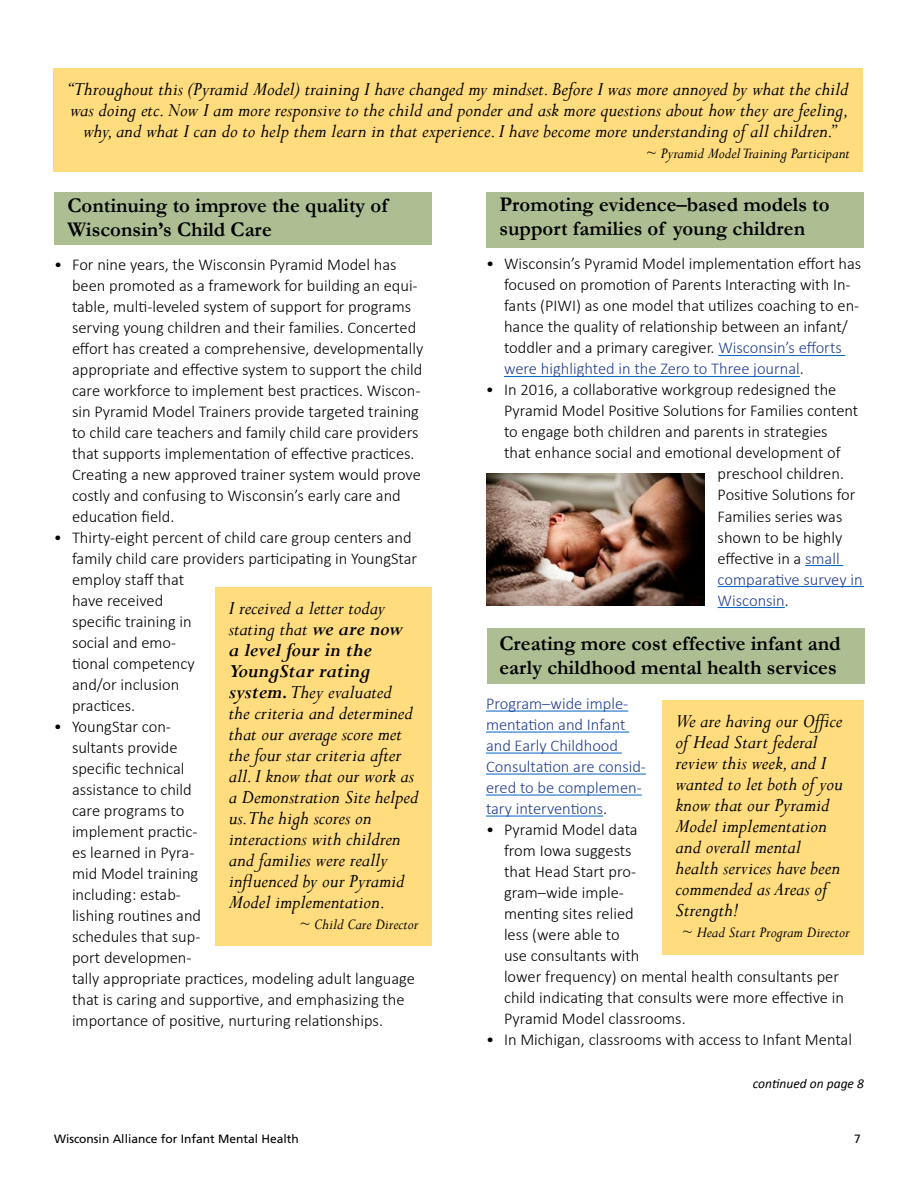
<style>
.page{position:relative;width:918px;height:1188px;background:#fff}
.page>*{position:absolute;margin:0;border:0;box-sizing:border-box;transform-origin:0 0}
.t1{font:italic 21px/21px "Perpetua";color:#000}
.t2{font:700 21px/24px "Garamond";color:#000}
.t3{font:300 16.5px/21px "Calibri";color:#000}
.t4{font:300 16.5px/21px "Calibri";color:#25408f}
.t5{font:italic 16.5px "Perpetua";color:#000}
.t6{font:italic 13.5px "Calibri";color:#000}
.t7{font:12px "Frutiger LT Std";color:#000}
.s1{font-weight:700}
.s2{color:#25408f}
.s3{color:#000}
</style>
<div class="page">
<div style="left:662px;top:700px;width:201px;height:255px;background:#ffdc7e"></div>
<div style="left:54px;top:192px;width:378px;height:52px;background:#adbe93"></div>
<div style="left:215px;top:587px;width:217px;height:359px;background:#ffdc7e"></div>
<div style="left:486px;top:192px;width:378px;height:55px;background:#adbe93"></div>
<img style="left:486px;top:474px;width:218px;height:131px">
<div style="left:487px;top:628px;width:378px;height:55px;background:#adbe93"></div>
<hr style="left:718px;top:355px;width:128px;height:1px;background:#0063c5">
<hr style="left:504px;top:376px;width:296px;height:1px;background:#0063c5">
<hr style="left:805px;top:565px;width:38px;height:1px;background:#0063c5">
<hr style="left:718px;top:586px;width:146px;height:1px;background:#0063c5">
<hr style="left:718px;top:607px;width:67px;height:1px;background:#0063c5">
<hr style="left:486px;top:711px;width:142px;height:1px;background:#0063c5">
<hr style="left:486px;top:732px;width:143px;height:1px;background:#0063c5">
<hr style="left:486px;top:753px;width:136px;height:1px;background:#0063c5">
<hr style="left:486px;top:774px;width:160px;height:1px;background:#0063c5">
<hr style="left:486px;top:795px;width:156px;height:1px;background:#0063c5">
<hr style="left:486px;top:816px;width:117px;height:1px;background:#0063c5">
<div style="left:53px;top:69px;width:810px;height:103px;background:#ffdc7e"></div>
<p class="t1" style="left:68px;top:78px;width:782px;text-align:center">“Throughout this (Pyramid Model) training I have changed my mindset. Before I was more annoyed by what the child was doing etc. Now I am more responsive to the child and ponder and ask more questions about how they are feeling, why, and what I can do to help them learn in that experience. I have become more understanding of all children.”</p>
<p class="t5" style="left:646px;top:143px;width:205px">~ Pyramid Model Training Participant</p>
<p class="t2" style="left:68px;top:193px;width:322px">Continuing to improve the quality of<br>Wisconsin’s Child Care</p>
<p class="t3" style="left:72px;top:253px;width:353px;text-indent:-18px">• For nine years, the Wisconsin Pyramid Model has been promoted as a framework for building an equi&shy;table, multi-leveled system of support for programs serving young children and their families. Concerted effort has created a comprehensive, developmentally appropriate and effective system to support the child care workforce to implement best practices. Wiscon&shy;sin Pyramid Model Trainers provide targeted training to child care teachers and family child care providers that supports implementation of effective practices.<br>Creating a new approved trainer system would prove costly and confusing to Wisconsin’s early care and education field.</p>
<p class="t3" style="left:72px;top:527px;width:347px;text-indent:-18px">• Thirty-eight percent of child care group centers and family child care providers participating in YoungStar employ staff that<br>have received<br>specific training in<br>social and emo-<br>tional competency<br>and/or inclusion<br>practices.</p>
<p class="t3" style="left:72px;top:716px;width:345px;text-indent:-18px">• YoungStar con-<br>sultants provide<br>specific technical<br>assistance to child<br>care programs to<br>implement practic-<br>es learned in Pyra-<br>mid Model training<br>including: estab-<br>lishing routines and<br>schedules that sup-<br>port developmen-<br>tally appropriate practices, modeling adult language that is caring and supportive, and emphasizing the importance of positive, nurturing relationships.</p>
<p class="t1" style="left:229px;top:597px;width:191px">I received a letter today stating that <span class="s1">we are now<br>a level four in the<br>YoungStar rating system.</span> They evaluated<br>the criteria and determined that our average score met the four star criteria after all. I know that our work as a Demonstration Site helped us.The high scores on interactions with children and families were really influenced by our Pyramid<br>Model implementation.</p>
<p class="t5" style="left:300px;top:914px;width:120px">~ Child Care Director</p>
<p class="t2" style="left:500px;top:192px;width:332px">Promoting evidence–based models to support families of young children</p>
<p class="t3" style="left:504px;top:253px;width:359px;text-indent:-18px">• Wisconsin’s Pyramid Model implementation effort has focused on promotion of Parents Interacting with In&shy;fants (PIWI) as one model that utilizes coaching to en&shy;hance the quality of relationship between an infant/ toddler and a primary caregiver. <span class="s2">Wisconsin’s efforts were highlighted in the Zero to Three journal</span>.</p>
<p class="t3" style="left:486px;top:379px;width:352px">• In 2016, a collaborative workgroup redesigned the</p>
<p class="t3" style="left:504px;top:400px;width:356px">Pyramid Model Positive Solutions for Families content</p>
<p class="t3" style="left:504px;top:421px;width:325px">to engage both children and parents in strategies</p>
<p class="t3" style="left:504px;top:442px;width:338px">that enhance social and emotional development of</p>
<p class="t3" style="left:718px;top:463px;width:128px">preschool children.</p>
<p class="t3" style="left:718px;top:484px;width:139px">Positive Solutions for</p>
<p class="t3" style="left:718px;top:505px;width:126px">Families series was</p>
<p class="t3" style="left:718px;top:526px;width:126px">shown to be highly</p>
<p class="t3" style="left:718px;top:547px;width:124px">effective in a <span class="s2">small</span></p>
<p class="t4" style="left:718px;top:568px;width:146px">comparative survey in</p>
<p class="t4" style="left:718px;top:589px;width:73px">Wisconsin<span class="s3">.</span></p>
<p class="t2" style="left:500px;top:631px;width:343px">Creating more cost effective infant and early childhood mental health services</p>
<p class="t4" style="left:486px;top:692px;width:162px">Program–wide imple&shy;mentation and Infant and Early Childhood<br>Consultation are consid&shy;ered to be complemen&shy;tary interventions<span class="s3">.</span></p>
<p class="t3" style="left:504px;top:818px;width:342px;text-indent:-18px">• Pyramid Model data<br>from Iowa suggests<br>that Head Start pro-<br>gram–wide imple-<br>menting sites relied<br>less (were able to<br>use consultants with<br>lower frequency) on mental health consultants per child indicating that consults were more effective in<br>Pyramid Model classrooms.</p>
<p class="t3" style="left:486px;top:1028px;width:368px">• In Michigan, classrooms with access to Infant Mental</p>
<p class="t1" style="left:676px;top:710px;width:169px">We are having our Office of Head Start federal review this week, and I wanted to let both of you know that our Pyramid<br>Model implementation and overall mental health services have been commended as Areas of<br>Strength!</p>
<p class="t5" style="left:682px;top:922px;width:169px">~ Head Start Program Director</p>
<p class="t6" style="left:753px;top:1075px;width:113px">continued on page 8</p>
<p class="t7" style="left:54px;top:1132px;width:246px">Wisconsin Alliance for Infant Mental Health</p>
<p class="t7" style="left:854px;top:1132px;width:8px">7</p>
</div>
